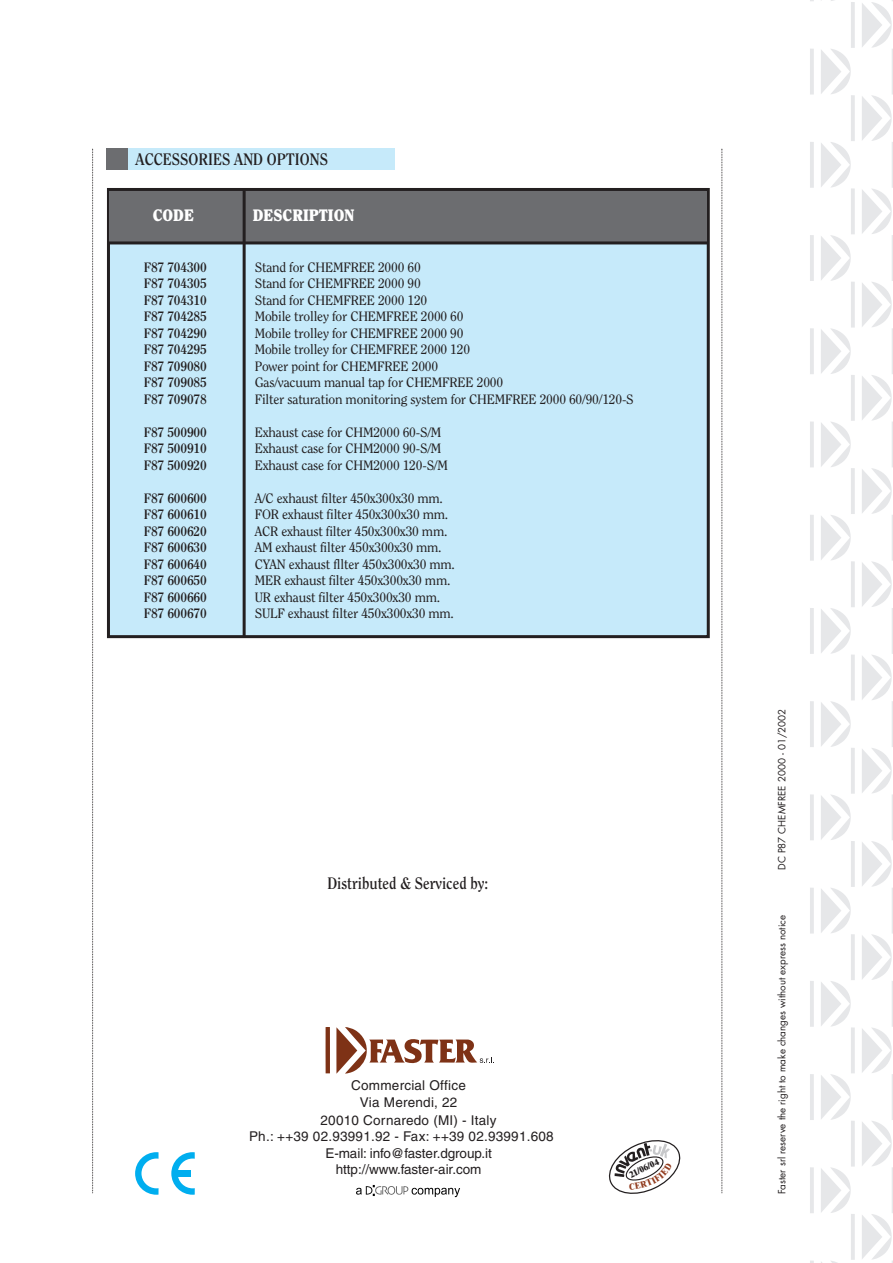
<style>
.page{position:relative;width:893px;height:1263px;background:#fff}
.page>*{position:absolute;margin:0;border:0;box-sizing:border-box;transform-origin:0 0}
.t1{font:700 16.5px "Clearface";color:#231f20;scale:.9 1}
.t2{font:900 16.5px "Clearface";color:#fff;scale:.9 1}
.t3{font:13.5px/16.5px "Clearface";letter-spacing:-.015em;color:#231f20}
.t4{font:700 13.5px/16.5px "Clearface";letter-spacing:-.015em;color:#231f20;text-align:justify}
.t5{font:13.5px/16.5px "Helvetica";letter-spacing:.015em;color:#231f20;text-align:center}
.t6{font:13.5px "Helvetica";letter-spacing:-.005em;color:#231f20}
.t7{font:9.75px "Futura";color:#231f20}
.t8{font:800 8.7px "Times";color:#231f20}
</style>
<div class="page">
<svg style="left:135px;top:1152px;width:23px;height:43px"></svg>
<svg style="left:171px;top:1152px;width:24px;height:43px"></svg>
<div style="left:176px;top:1170px;width:14px;height:7px;background:#00aeef"></div>
<svg style="left:810px;top:49px;width:3px;height:46px"></svg>
<svg style="left:810px;top:142px;width:3px;height:46px"></svg>
<svg style="left:810px;top:235px;width:3px;height:46px"></svg>
<svg style="left:810px;top:328px;width:3px;height:46px"></svg>
<svg style="left:810px;top:422px;width:3px;height:45px"></svg>
<svg style="left:810px;top:515px;width:3px;height:46px"></svg>
<svg style="left:810px;top:608px;width:3px;height:46px"></svg>
<svg style="left:810px;top:701px;width:3px;height:46px"></svg>
<svg style="left:810px;top:794px;width:3px;height:46px"></svg>
<svg style="left:810px;top:888px;width:3px;height:46px"></svg>
<svg style="left:810px;top:981px;width:3px;height:46px"></svg>
<svg style="left:810px;top:1074px;width:3px;height:46px"></svg>
<svg style="left:810px;top:1167px;width:3px;height:46px"></svg>
<svg style="left:821px;top:0;width:33px;height:1262px"></svg>
<svg style="left:862px;top:2px;width:30px;height:1258px"></svg>
<svg style="left:92px;top:149px;width:1px;height:1045px"></svg>
<svg style="left:721px;top:149px;width:1px;height:1045px"></svg>
<div style="left:106px;top:148px;width:289px;height:21px;background:#c6eafa"></div>
<div style="left:106px;top:148px;width:22px;height:21px;background:#6c6d70"></div>
<div style="left:108px;top:189px;width:600px;height:448px;background:#c6eafa"></div>
<div style="left:107px;top:188px;width:602px;height:450px;border:3px solid #231f20"></div>
<div style="left:110px;top:191px;width:597px;height:51px;background:#6c6d70"></div>
<hr style="left:243px;top:190px;width:3px;height:446px;background:#231f20">
<hr style="left:107px;top:241px;width:601px;height:3px;background:#231f20">
<svg style="left:325px;top:1027px;width:5px;height:46px"></svg>
<svg style="left:336px;top:1027px;width:156px;height:47px"></svg>
<img style="left:356px;top:1185px;width:104px;height:13px">
<svg style="left:608px;top:1140px;width:73px;height:54px"></svg>
<p class="t1" style="left:136px;top:152px;width:215px">ACCESSORIES AND OPTIONS</p>
<p class="t2" style="left:153px;top:208px;width:47px">CODE</p>
<p class="t2" style="left:253px;top:208px;width:114px">DESCRIPTION</p>
<p class="t4" style="left:144px;top:260px;width:65px">F87 704300<br>F87 704305<br>F87 704310<br>F87 704285<br>F87 704290<br>F87 704295<br>F87 709080<br>F87 709085<br>F87 709078</p>
<p class="t4" style="left:144px;top:425px;width:65px">F87 500900<br>F87 500910<br>F87 500920</p>
<p class="t4" style="left:144px;top:491px;width:65px">F87 600600<br>F87 600610<br>F87 600620<br>F87 600630<br>F87 600640<br>F87 600650<br>F87 600660<br>F87 600670</p>
<p class="t3" style="left:255px;top:260px;width:380px">Stand for CHEMFREE 2000 60<br>Stand for CHEMFREE 2000 90<br>Stand for CHEMFREE 2000 120<br>Mobile trolley for CHEMFREE 2000 60<br>Mobile trolley for CHEMFREE 2000 90<br>Mobile trolley for CHEMFREE 2000 120<br>Power point for CHEMFREE 2000<br>Gas/vacuum manual tap for CHEMFREE 2000<br>Filter saturation monitoring system for CHEMFREE 2000 60/90/120-S</p>
<p class="t3" style="left:255px;top:425px;width:195px">Exhaust case for CHM2000 60-S/M<br>Exhaust case for CHM2000 90-S/M<br>Exhaust case for CHM2000 120-S/M</p>
<p class="t3" style="left:255px;top:491px;width:202px">A/C exhaust filter 450x300x30 mm.<br>FOR exhaust filter 450x300x30 mm.<br>ACR exhaust filter 450x300x30 mm.<br>AM exhaust filter 450x300x30 mm.<br>CYAN exhaust fllter 450x300x30 mm.<br>MER exhaust filter 450x300x30 mm.<br>UR exhaust filter 450x300x30 mm.<br>SULF exhaust filter 450x300x30 mm.</p>
<p class="t1" style="left:327px;top:876px;width:180px">Distributed &amp; Serviced by:</p>
<p class="t5" style="left:351px;top:1078px;width:116px">Commercial Office<br>Via Merendi, 22</p>
<p class="t5" style="left:320px;top:1113px;width:177px">20010 Cornaredo (MI) - Italy</p>
<p class="t5" style="left:249px;top:1129px;width:306px">Ph.: ++39 02.93991.92 - Fax: ++39 02.93991.608</p>
<p class="t6" style="left:325px;top:1148px;width:168px">E-mail: info@faster.dgroup.it</p>
<p class="t6" style="left:336px;top:1164px;width:147px">http://www.faster-air.com</p>
<p class="t8" style="left:628px;top:1172px;width:33px;rotate:-26deg">21/06/04</p>
<p class="t7" style="left:777px;top:870px;width:163px;rotate:-90deg">DC P87 CHEMFREE 2000 - 01/2002</p>
<p class="t7" style="left:777px;top:1194px;width:281px;rotate:-90deg">Faster srl reserve the right to make changes without express notice</p>
</div>
